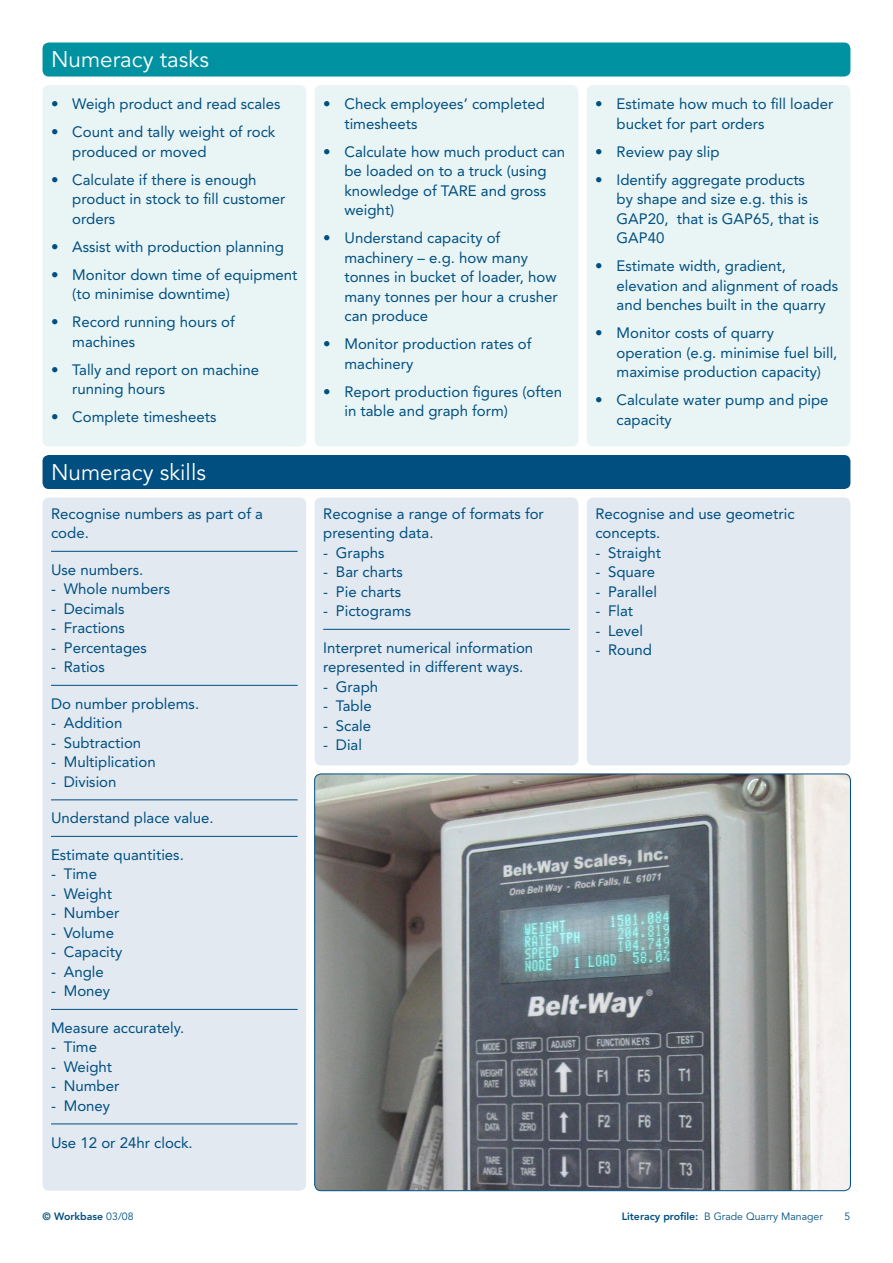
<style>
.page{position:relative;width:893px;height:1263px;background:#fff}
.page>*{position:absolute;margin:0;border:0;box-sizing:border-box;transform-origin:0 0}
.t1{font:22.5px "Avenir";color:#fff}
.t2{font:15px/19.5px "Avenir";color:#004f80}
.t3{font:10.5px "Avenir";color:#004f80}
.t4{font:800 10.5px "Avenir";color:#004f80}
.s1{font-weight:400}
.s2{font-weight:800}
</style>
<div class="page">
<div style="left:587px;top:85px;width:263px;height:361px;background:#e9f4f5;border-radius:6px"></div>
<div style="left:315px;top:85px;width:263px;height:361px;background:#e9f4f5;border-radius:6px"></div>
<div style="left:43px;top:85px;width:263px;height:361px;background:#e9f4f5;border-radius:6px"></div>
<div style="left:43px;top:43px;width:807px;height:34px;background:#0092a1;border-radius:6px"></div>
<div style="left:587px;top:497px;width:263px;height:268px;background:#e2e9f1;border-radius:6px"></div>
<div style="left:315px;top:497px;width:263px;height:268px;background:#e2e9f1;border-radius:6px"></div>
<div style="left:43px;top:497px;width:263px;height:694px;background:#e2e9f1;border-radius:6px"></div>
<div style="left:43px;top:455px;width:807px;height:34px;background:#004f80;border-radius:6px"></div>
<hr style="left:51px;top:551px;width:247px;height:1px;background:#004f80">
<hr style="left:51px;top:685px;width:247px;height:1px;background:#004f80">
<hr style="left:51px;top:800px;width:247px;height:1px;background:#004f80">
<hr style="left:51px;top:836px;width:247px;height:1px;background:#004f80">
<hr style="left:51px;top:1009px;width:247px;height:1px;background:#004f80">
<hr style="left:51px;top:1124px;width:247px;height:1px;background:#004f80">
<hr style="left:323px;top:629px;width:247px;height:1px;background:#004f80">
<img style="left:316px;top:775px;width:534px;height:416px">
<h1 class="t1" style="left:51px;top:47px;width:159px">Numeracy tasks</h1>
<p class="t2" style="left:51px;top:94px;width:231px">• Weigh product and read scales</p>
<p class="t2" style="left:72px;top:122px;width:205px;text-indent:-21px">• Count and tally weight of rock produced or moved</p>
<p class="t2" style="left:72px;top:170px;width:215px;text-indent:-21px">• Calculate if there is enough product in stock to fill customer orders</p>
<p class="t2" style="left:51px;top:237px;width:234px">• Assist with production planning</p>
<p class="t2" style="left:72px;top:265px;width:227px;text-indent:-21px">• Monitor down time of equipment (to minimise downtime)</p>
<p class="t2" style="left:72px;top:312px;width:164px;text-indent:-21px">• Record running hours of machines</p>
<p class="t2" style="left:72px;top:360px;width:188px;text-indent:-21px">• Tally and report on machine running hours</p>
<p class="t2" style="left:51px;top:407px;width:167px">• Complete timesheets</p>
<h1 class="t1" style="left:51px;top:459px;width:157px">Numeracy skills</h1>
<p class="t2" style="left:51px;top:504px;width:214px">Recognise numbers as part of a code.</p>
<p class="t2" style="left:51px;top:560px;width:94px">Use numbers.</p>
<p class="t2" style="left:51px;top:579px;width:121px">- Whole numbers</p>
<p class="t2" style="left:51px;top:599px;width:75px">- Decimals</p>
<p class="t2" style="left:51px;top:618px;width:75px">- Fractions</p>
<p class="t2" style="left:51px;top:638px;width:97px">- Percentages</p>
<p class="t2" style="left:51px;top:657px;width:55px">- Ratios</p>
<p class="t2" style="left:51px;top:694px;width:150px">Do number problems.</p>
<p class="t2" style="left:51px;top:713px;width:73px">- Addition</p>
<p class="t2" style="left:51px;top:733px;width:92px">- Subtraction</p>
<p class="t2" style="left:51px;top:752px;width:106px">- Multiplication</p>
<p class="t2" style="left:51px;top:772px;width:67px">- Division</p>
<p class="t2" style="left:51px;top:808px;width:164px">Understand place value.</p>
<p class="t2" style="left:51px;top:845px;width:134px">Estimate quantities.</p>
<p class="t2" style="left:51px;top:864px;width:48px">- Time</p>
<p class="t2" style="left:51px;top:884px;width:63px">- Weight</p>
<p class="t2" style="left:51px;top:903px;width:70px">- Number</p>
<p class="t2" style="left:51px;top:923px;width:65px">- Volume</p>
<p class="t2" style="left:51px;top:942px;width:73px">- Capacity</p>
<p class="t2" style="left:51px;top:962px;width:54px">- Angle</p>
<p class="t2" style="left:51px;top:981px;width:61px">- Money</p>
<p class="t2" style="left:51px;top:1018px;width:135px">Measure accurately.</p>
<p class="t2" style="left:51px;top:1037px;width:48px">- Time</p>
<p class="t2" style="left:51px;top:1057px;width:63px">- Weight</p>
<p class="t2" style="left:51px;top:1076px;width:70px">- Number</p>
<p class="t2" style="left:51px;top:1096px;width:61px">- Money</p>
<p class="t2" style="left:51px;top:1132px;width:143px">Use 12 or 24hr clock.</p>
<p class="t2" style="left:344px;top:94px;width:202px;text-indent:-21px">• Check employees’ completed timesheets</p>
<p class="t2" style="left:344px;top:142px;width:222px;text-indent:-21px">• Calculate how much product can be loaded on to a truck (using knowledge of TARE and gross weight)</p>
<p class="t2" style="left:344px;top:228px;width:215px;text-indent:-21px">• Understand capacity of machinery – e.g. how many tonnes in bucket of loader, how many tonnes per hour a crusher can produce</p>
<p class="t2" style="left:344px;top:334px;width:189px;text-indent:-21px">• Monitor production rates of machinery</p>
<p class="t2" style="left:344px;top:382px;width:219px;text-indent:-21px">• Report production figures (often in table and graph form)</p>
<p class="t2" style="left:323px;top:504px;width:222px">Recognise a range of formats for presenting data.</p>
<p class="t2" style="left:323px;top:543px;width:63px">- Graphs</p>
<p class="t2" style="left:323px;top:562px;width:81px">- Bar charts</p>
<p class="t2" style="left:323px;top:582px;width:80px">- Pie charts</p>
<p class="t2" style="left:323px;top:601px;width:90px">- Pictograms</p>
<p class="t2" style="left:323px;top:638px;width:212px">Interpret numerical information represented in different ways.</p>
<p class="t2" style="left:323px;top:677px;width:56px">- Graph</p>
<p class="t2" style="left:323px;top:696px;width:50px">- Table</p>
<p class="t2" style="left:323px;top:716px;width:50px">- Scale</p>
<p class="t2" style="left:323px;top:735px;width:40px">- Dial</p>
<p class="t2" style="left:617px;top:94px;width:218px;text-indent:-21px">• Estimate how much to fill loader bucket for part orders</p>
<p class="t2" style="left:595px;top:142px;width:126px">• Review pay slip</p>
<p class="t2" style="left:617px;top:170px;width:204px;text-indent:-21px">• Identify aggregate products by shape and size e.g. this is<br>GAP20, that is GAP65, that is<br>GAP40</p>
<p class="t2" style="left:617px;top:256px;width:223px;text-indent:-21px">• Estimate width, gradient, elevation and alignment of roads and benches built in the quarry</p>
<p class="t2" style="left:617px;top:323px;width:222px;text-indent:-21px">• Monitor costs of quarry operation (e.g. minimise fuel bill, maximise production capacity)</p>
<p class="t2" style="left:617px;top:390px;width:214px;text-indent:-21px">• Calculate water pump and pipe capacity</p>
<p class="t2" style="left:595px;top:504px;width:201px">Recognise and use geometric concepts.</p>
<p class="t2" style="left:595px;top:543px;width:67px">- Straight</p>
<p class="t2" style="left:595px;top:562px;width:61px">- Square</p>
<p class="t2" style="left:595px;top:582px;width:63px">- Parallel</p>
<p class="t2" style="left:595px;top:601px;width:39px">- Flat</p>
<p class="t2" style="left:595px;top:621px;width:49px">- Level</p>
<p class="t2" style="left:595px;top:640px;width:58px">- Round</p>
<p class="t4" style="left:43px;top:1210px;width:93px">© Workbase <span class="s1">03/08</span></p>
<p class="t3" style="left:622px;top:1211px;width:203px"><span class="s2">Literacy profile:</span> B Grade Quarry Manager</p>
<p class="t3" style="left:845px;top:1211px;width:7px">5</p>
</div>
